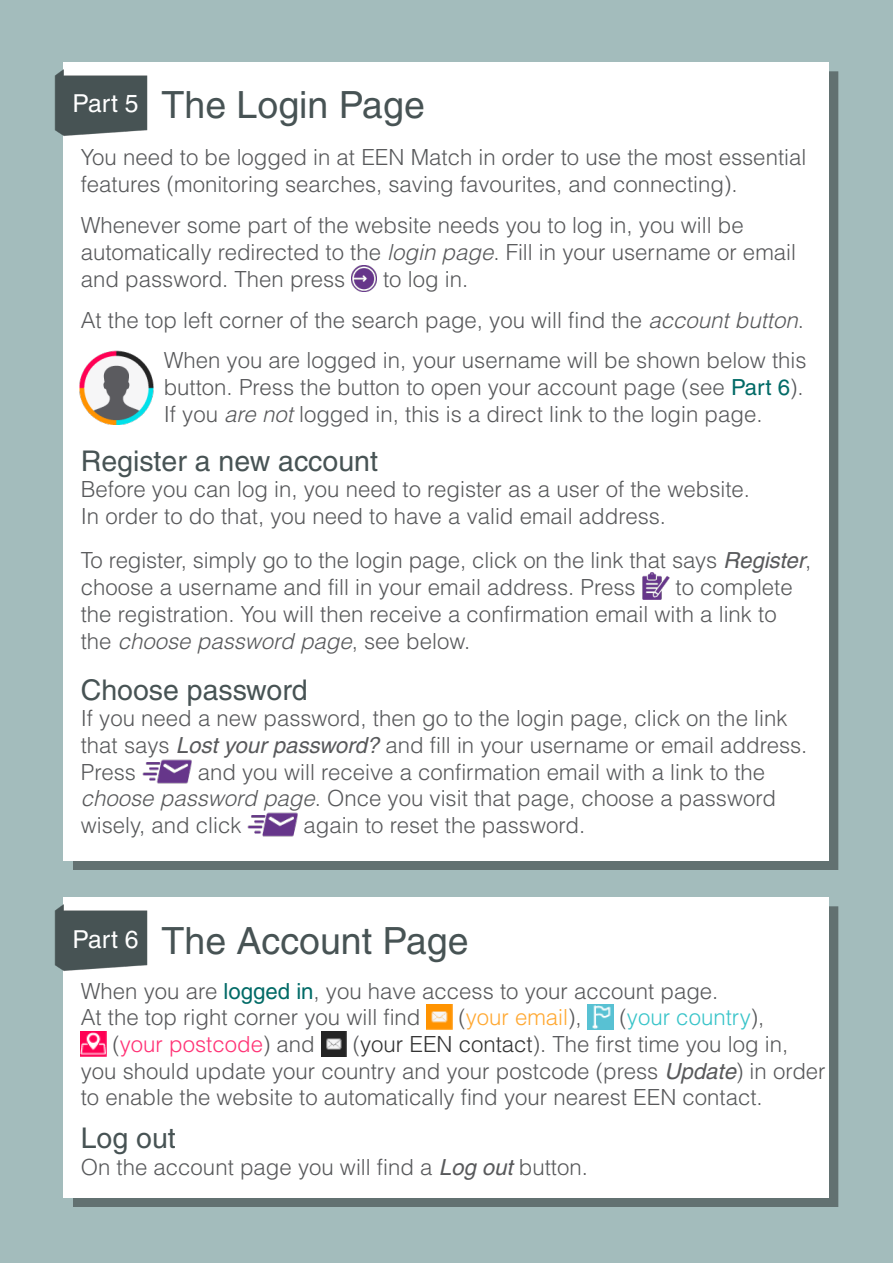
<style>
.page{position:relative;width:893px;height:1263px;background:#a3bcbc}
.page>*{position:absolute;margin:0;border:0;box-sizing:border-box;transform-origin:0 0}
.Titel{font:37.5px "Helvetica LT";color:#475354}
.Undertitel{font:28.5px "Helvetica LT";color:#475354}
.Löptext{font:28.5px "Helvetica LT";color:#475354}
.Undertitel_vit{font:24.75px "Helvetica LT";color:#fff}
.Löptext-2{font:300 22.2px/26.7px "Helvetica LT";color:#58595b}
.Löptext-3{font:300 22.2px "Helvetica LT";color:#ff3376}
.Löptext-4{font:300 22.2px "Helvetica LT";color:#39c4c9}
.Löptext-5{font:300 22.2px "Helvetica LT";color:#ffa933}
.s1{font-style:italic}
.s2{font-weight:400;color:#006a66}
.s3{font-weight:400;font-style:italic}
.s4{color:#58595b}
.s5{color:#343434}
</style>
<div class="page">
<div style="left:73px;top:71px;width:765px;height:799px;background:#627171"></div>
<div style="left:64px;top:62px;width:765px;height:798px;background:#fff"></div>
<img style="left:351px;top:266px;width:26px;height:25px">
<img style="left:54px;top:68px;width:94px;height:69px">
<img style="left:79px;top:351px;width:74px;height:73px">
<img style="left:642px;top:572px;width:27px;height:28px">
<img style="left:142px;top:759px;width:50px;height:25px">
<img style="left:248px;top:812px;width:49px;height:25px">
<div style="left:73px;top:906px;width:765px;height:301px;background:#627171"></div>
<div style="left:64px;top:897px;width:765px;height:301px;background:#fff"></div>
<img style="left:54px;top:903px;width:94px;height:69px">
<img style="left:427px;top:1004px;width:25px;height:26px">
<img style="left:588px;top:1004px;width:25px;height:26px">
<img style="left:81px;top:1031px;width:25px;height:25px">
<img style="left:321px;top:1031px;width:25px;height:25px">
<p class="Titel" style="left:162px;top:84px;width:265px">The Login Page</p>
<p class="Löptext-2" style="left:81px;top:144px;width:727px">You need to be logged in at EEN Match in order to use the most essential features (monitoring searches, saving favourites, and connecting).</p>
<p class="Löptext-2" style="left:81px;top:212px;width:664px">Whenever some part of the website needs you to log in, you will be</p>
<p class="Löptext-2" style="left:81px;top:238px;width:717px">automatically redirected to the <span class="s1">login page</span>. Fill in your username or email and password. Then press</p>
<p class="Undertitel_vit" style="left:73px;top:89px;width:68px">Part 5</p>
<p class="Löptext-2" style="left:383px;top:265px;width:87px">to log in.</p>
<p class="Löptext-2" style="left:81px;top:307px;width:725px">At the top left corner of the search page, you will find the <span class="s1">account button</span>.</p>
<p class="Löptext-2" style="left:164px;top:347px;width:644px">When you are logged in, your username will be shown below this button. Press the button to open your account page (see <span class="s2">Part 6</span>).</p>
<p class="Löptext-2" style="left:164px;top:400px;width:600px">If you <span class="s1">are not</span> logged in, this is a direct link to the login page.</p>
<p class="Undertitel" style="left:81px;top:444px;width:299px">Register a new account</p>
<p class="Löptext-2" style="left:81px;top:476px;width:671px">Before you can log in, you need to register as a user of the website.</p>
<p class="Löptext-2" style="left:81px;top:503px;width:587px">In order to do that, you need to have a valid email address.</p>
<p class="Löptext-2" style="left:81px;top:546px;width:732px">To register, simply go to the login page, click on the link that says <span class="s3">Register</span>,</p>
<p class="Löptext-2" style="left:81px;top:574px;width:556px">choose a username and fill in your email address. Press</p>
<p class="Löptext-2" style="left:81px;top:574px;width:713px;text-indent:595px">to complete the registration. You will then receive a confirmation email with a link to the <span class="s1">choose password page</span>, see below.</p>
<p class="Undertitel" style="left:81px;top:673px;width:228px">Choose password</p>
<p class="Löptext-2" style="left:81px;top:705px;width:728px">If you need a new password, then go to the login page, click on the link that says <span class="s3">Lost your password?</span> and fill in your username or email address.</p>
<p class="Löptext-2" style="left:81px;top:758px;width:57px">Press</p>
<p class="Löptext-2" style="left:81px;top:758px;width:697px;text-indent:117px">and you will receive a confirmation email with a link to the <span class="s1">choose password page</span>. Once you visit that page, choose a password wisely, and click</p>
<p class="Löptext-2" style="left:303px;top:811px;width:283px">again to reset the password.</p>
<p class="Undertitel_vit" style="left:73px;top:924px;width:68px">Part 6</p>
<p class="Titel" style="left:162px;top:919px;width:309px">The Account Page</p>
<p class="Löptext-2" style="left:81px;top:977px;width:639px">When you are <span class="s2">logged in</span>, you have access to your account page.</p>
<p class="Löptext-2" style="left:81px;top:1004px;width:341px">At the top right corner you will find</p>
<p class="Löptext-5" style="left:458px;top:1004px;width:125px"><span class="s4">(</span>your email<span class="s4">),</span></p>
<p class="Löptext-4" style="left:620px;top:1004px;width:146px"><span class="s4">(</span>your country<span class="s4">),</span></p>
<p class="Löptext-3" style="left:112px;top:1030px;width:204px"><span class="s4">(</span>your postcode<span class="s4">) and</span></p>
<p class="Löptext-2" style="left:81px;top:1030px;width:746px;text-indent:272px">(<span class="s5">your EEN contact</span>). The first time you log in, you should update your country and your postcode (press <span class="s3">Update</span>) in order to enable the website to automatically find your nearest EEN contact.</p>
<p class="Löptext" style="left:81px;top:1121px;width:97px">Log out</p>
<p class="Löptext-2" style="left:81px;top:1153px;width:509px">On the account page you will find a <span class="s3">Log out</span> button.</p>
</div>
